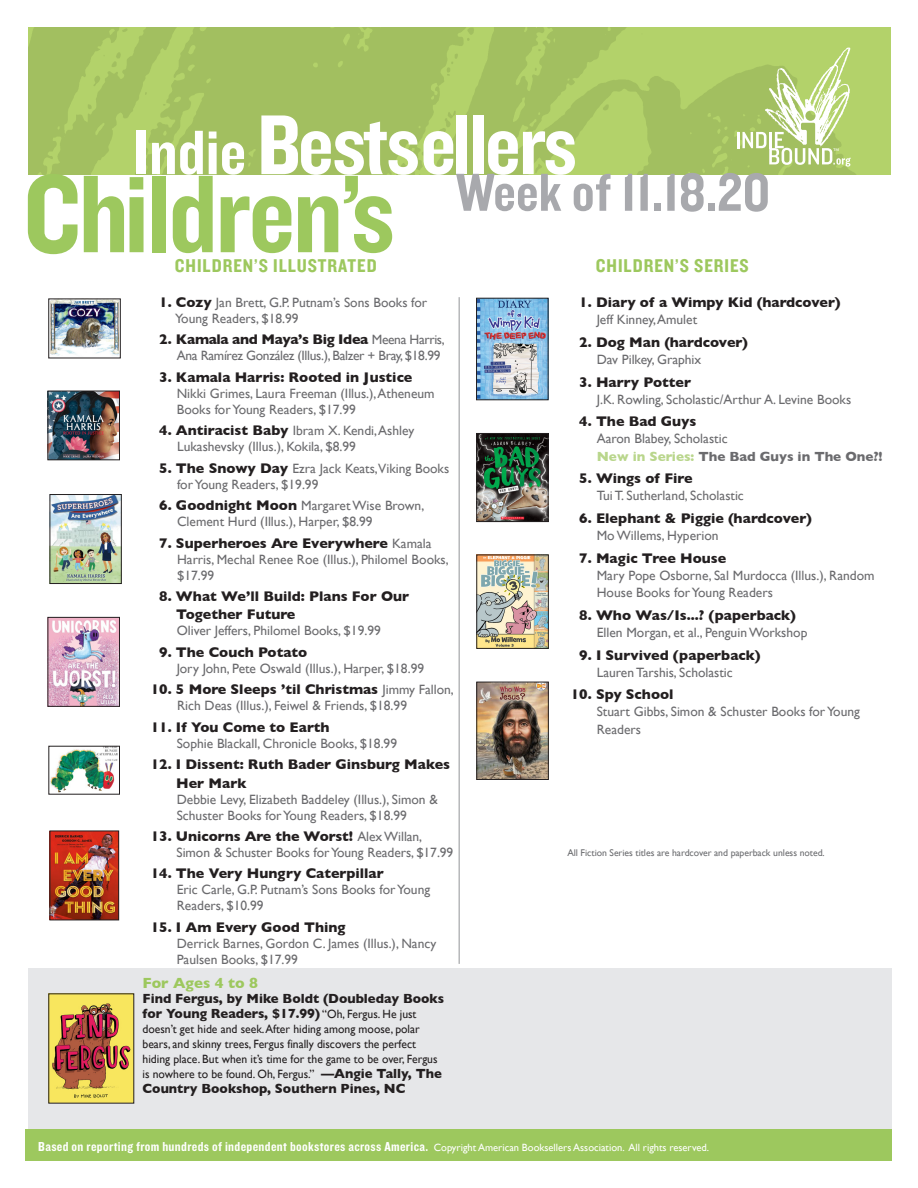
<style>
.page{position:relative;width:918px;height:1188px;background:#fff}
.page>*{position:absolute;margin:0;border:0;box-sizing:border-box;transform-origin:0 0}
.t1{font:114.6px "Knockout 50 Welterweight";letter-spacing:-.02em;color:#9dc85e}
.t2{font:88.05px "Knockout 50 Welterweight";letter-spacing:-.03em;color:#fff}
.t3{font:55.5px "Knockout 50 Welterweight";color:#a8a9ad}
.t4{font:19.2px "Knockout 50 Welterweight";letter-spacing:.05em;color:#9dc85e}
.t5{font:700 15px "Gill Sans";color:#9dc85e}
.BestsellerTitle{font:700 14.25px/18.3px "Gill Sans";color:#231f20}
.BestsellerTitle-2{font:700 14.25px "Gill Sans";letter-spacing:-.025em;color:#231f20}
.Body_Text_2{font:13.5px/16px "Gill Sans";color:#6b6b6e}
.BestsellerTitle-3{font:13.5px/16px "Gill Sans";color:#6b6b6e}
.t6{font:13.5px "Knockout 50 Welterweight";letter-spacing:.025em;color:#fff}
.t7{font:700 13.5px/15px "Gill Sans";color:#231f20}
.BestsellerTitle-4{font:13.5px "Gill Sans";letter-spacing:-.025em;color:#6b6b6e}
.Body_Text_2-2{font:700 13.5px "Gill Sans";color:#6b6b6e}
.t8{font:12px/15px "Gill Sans";color:#231f20}
.t9{font:9.75px "Gill Sans";letter-spacing:-.005em;color:#6c6d70}
.s1{font-size:65.1px}
.s2{font-weight:700;font-size:14.25px;color:#231f20}
.s3{font-weight:400;font-size:13.5px;color:#6b6b6e}
.s4{font-weight:400;font-size:12px}
.s5{font-weight:700;font-size:13.5px}
.s6{color:#b9d68c}
.s7{font-family:"Gill Sans";font-size:10.5px}
</style>
<div class="page">
<hr style="left:459px;top:297px;width:1px;height:667px;background:#939598">
<div style="left:28px;top:968px;width:864px;height:162px;background:#e6e7e9"></div>
<img style="left:28px;top:27px;width:862px;height:147px">
<div style="left:26px;top:1130px;width:866px;height:31px;background:#9dc85e"></div>
<svg style="left:737px;top:47px;width:114px;height:120px"></svg>
<img style="left:51px;top:301px;width:68px;height:55px">
<img style="left:50px;top:619px;width:68px;height:86px">
<div style="left:48px;top:617px;width:72px;height:90px;border:1px solid #231f20"></div>
<img style="left:51px;top:748px;width:67px;height:44px">
<img style="left:52px;top:833px;width:65px;height:85px">
<div style="left:50px;top:831px;width:69px;height:89px;border:1px solid #231f20"></div>
<img style="left:478px;top:300px;width:68px;height:98px">
<div style="left:476px;top:298px;width:72px;height:102px;border:1px solid #231f20"></div>
<img style="left:50px;top:393px;width:68px;height:65px">
<div style="left:48px;top:391px;width:72px;height:69px;border:1px solid #231f20"></div>
<img style="left:52px;top:496px;width:68px;height:86px">
<div style="left:50px;top:494px;width:72px;height:90px;border:1px solid #231f20"></div>
<img style="left:479px;top:684px;width:68px;height:94px">
<div style="left:477px;top:682px;width:72px;height:98px;border:1px solid #231f20"></div>
<img style="left:51px;top:996px;width:81px;height:105px">
<img style="left:479px;top:435px;width:67px;height:85px">
<div style="left:477px;top:433px;width:71px;height:89px;border:1px solid #231f20"></div>
<img style="left:479px;top:557px;width:68px;height:90px">
<div style="left:477px;top:555px;width:72px;height:94px;border:1px solid #231f20"></div>
<p class="t2" style="left:133px;top:87px;width:445px"><span class="s1">Indie</span> Bestsellers</p>
<p class="t3" style="left:456px;top:156px;width:316px">Week of 11.18.20</p>
<p class="t1" style="left:23px;top:139px;width:374px">Children’s</p>
<p class="t4" style="left:175px;top:253px;width:203px">CHILDREN’S ILLUSTRATED</p>
<p class="t4" style="left:596px;top:253px;width:154px">CHILDREN’S SERIES</p>
<p class="BestsellerTitle-3" style="left:175px;top:294px;width:254px;text-indent:-16px"><span class="s2">1. Cozy</span> Jan Brett, G.P. Putnam’s Sons Books for<br>Young Readers, $18.99</p>
<p class="BestsellerTitle-2" style="left:159px;top:328px;width:287px">2. Kamala and Maya’s Big Idea <span class="s3">Meena Harris,</span></p>
<p class="BestsellerTitle-4" style="left:177px;top:348px;width:265px">Ana Ramírez González (Illus.), Balzer + Bray, $18.99</p>
<p class="BestsellerTitle" style="left:159px;top:368px;width:255px">3. Kamala Harris: Rooted in Justice</p>
<p class="Body_Text_2" style="left:177px;top:385px;width:259px">Nikki Grimes, Laura Freeman (Illus.), Atheneum<br>Books for Young Readers, $17.99</p>
<p class="BestsellerTitle-3" style="left:177px;top:423px;width:239px;text-indent:-18px"><span class="s2">4. Antiracist Baby</span> Ibram X. Kendi, Ashley<br>Lukashevsky (Illus.), Kokila, $8.99</p>
<p class="BestsellerTitle-3" style="left:177px;top:460px;width:274px;text-indent:-18px"><span class="s2">5. The Snowy Day</span> Ezra Jack Keats,Viking Books for Young Readers, $19.99</p>
<p class="BestsellerTitle-3" style="left:177px;top:498px;width:249px;text-indent:-18px"><span class="s2">6. Goodnight Moon</span> Margaret Wise Brown,<br>Clement Hurd (Illus.), Harper, $8.99</p>
<p class="BestsellerTitle" style="left:159px;top:533px;width:274px">7. Superheroes Are Everywhere <span class="s3">Kamala</span></p>
<p class="BestsellerTitle-3" style="left:177px;top:551px;width:273px">Harris, Mechal Renee Roe (Illus.), Philomel Books, $17.99</p>
<p class="BestsellerTitle" style="left:176px;top:587px;width:235px;text-indent:-17px">8. What We’ll Build: Plans For Our<br>Together Future</p>
<p class="Body_Text_2" style="left:177px;top:623px;width:206px">Oliver Jeffers, Philomel Books, $19.99</p>
<p class="BestsellerTitle" style="left:159px;top:643px;width:150px">9. The Couch Potato</p>
<p class="Body_Text_2" style="left:177px;top:660px;width:249px">Jory John, Pete Oswald (Illus.), Harper, $18.99</p>
<p class="BestsellerTitle" style="left:151px;top:680px;width:305px">10. 5 More Sleeps ’til Christmas <span class="s3">Jimmy Fallon,</span></p>
<p class="BestsellerTitle-3" style="left:177px;top:698px;width:232px">Rich Deas (Illus.), Feiwel &amp; Friends, $18.99</p>
<p class="BestsellerTitle" style="left:151px;top:718px;width:180px">11. If You Come to Earth</p>
<p class="Body_Text_2" style="left:177px;top:735px;width:222px">Sophie Blackall, Chronicle Books, $18.99</p>
<p class="BestsellerTitle" style="left:176px;top:755px;width:275px;text-indent:-25px">12. I Dissent: Ruth Bader Ginsburg Makes<br>Her Mark</p>
<p class="Body_Text_2" style="left:177px;top:791px;width:263px">Debbie Levy, Elizabeth Baddeley (Illus.), Simon &amp;<br>Schuster Books for Young Readers, $18.99</p>
<p class="BestsellerTitle" style="left:151px;top:827px;width:273px">13. Unicorns Are the Worst! <span class="s3">Alex Willan,</span></p>
<p class="BestsellerTitle-3" style="left:177px;top:844px;width:278px">Simon &amp; Schuster Books for Young Readers, $17.99</p>
<p class="BestsellerTitle" style="left:151px;top:864px;width:235px">14. The Very Hungry Caterpillar</p>
<p class="Body_Text_2" style="left:177px;top:882px;width:255px">Eric Carle, G.P. Putnam’s Sons Books for Young<br>Readers, $10.99</p>
<p class="BestsellerTitle" style="left:151px;top:918px;width:196px">15. I Am Every Good Thing</p>
<p class="Body_Text_2" style="left:177px;top:935px;width:261px">Derrick Barnes, Gordon C. James (Illus.), Nancy<br>Paulsen Books, $17.99</p>
<p class="t5" style="left:143px;top:971px;width:117px">For Ages 4 to 8</p>
<p class="t7" style="left:143px;top:991px;width:303px">Find Fergus, by Mike Boldt (Doubleday Books for Young Readers, $17.99) <span class="s4">“Oh, Fergus. He just</span></p>
<p class="t8" style="left:143px;top:1021px;width:301px">doesn’t get hide and seek. After hiding among moose, polar bears, and skinny trees, Fergus finally discovers the perfect hiding place. But when it’s time for the game to be over, Fergus is nowhere to be found. Oh, Fergus.” <span class="s5">—Angie Tally, The</span></p>
<p class="t7" style="left:143px;top:1081px;width:264px">Country Bookshop, Southern Pines, NC</p>
<p class="BestsellerTitle" style="left:579px;top:293px;width:263px">1. Diary of a Wimpy Kid (hardcover)</p>
<p class="Body_Text_2" style="left:597px;top:311px;width:102px">Jeff Kinney, Amulet</p>
<p class="BestsellerTitle" style="left:579px;top:332px;width:170px">2. Dog Man (hardcover)</p>
<p class="Body_Text_2" style="left:597px;top:351px;width:106px">Dav Pilkey, Graphix</p>
<p class="BestsellerTitle" style="left:579px;top:372px;width:113px">3. Harry Potter</p>
<p class="Body_Text_2" style="left:597px;top:391px;width:256px">J.K. Rowling, Scholastic/Arthur A. Levine Books</p>
<p class="BestsellerTitle" style="left:579px;top:412px;width:119px">4. The Bad Guys</p>
<p class="Body_Text_2" style="left:597px;top:431px;width:132px">Aaron Blabey, Scholastic</p>
<p class="Body_Text_2-2" style="left:597px;top:445px;width:287px"><span class="s6">New in Series:</span> The Bad Guys in The One?!</p>
<p class="BestsellerTitle" style="left:579px;top:469px;width:115px">5. Wings of Fire</p>
<p class="Body_Text_2" style="left:597px;top:488px;width:149px">Tui T. Sutherland, Scholastic</p>
<p class="BestsellerTitle" style="left:579px;top:509px;width:234px">6. Elephant &amp; Piggie (hardcover)</p>
<p class="Body_Text_2" style="left:597px;top:527px;width:123px">Mo Willems, Hyperion</p>
<p class="BestsellerTitle" style="left:579px;top:549px;width:148px">7. Magic Tree House</p>
<p class="Body_Text_2" style="left:597px;top:567px;width:279px;line-height:17.1px">Mary Pope Osborne, Sal Murdocca (Illus.), Random<br>House Books for Young Readers</p>
<p class="BestsellerTitle" style="left:579px;top:605px;width:218px">8. Who Was/Is...? (paperback)</p>
<p class="Body_Text_2" style="left:597px;top:624px;width:212px">Ellen Morgan, et al., Penguin Workshop</p>
<p class="BestsellerTitle" style="left:579px;top:645px;width:183px">9. I Survived (paperback)</p>
<p class="Body_Text_2" style="left:597px;top:664px;width:138px">Lauren Tarshis, Scholastic</p>
<p class="BestsellerTitle" style="left:571px;top:685px;width:104px">10. Spy School</p>
<p class="Body_Text_2" style="left:597px;top:703px;width:265px;line-height:17.1px">Stuart Gibbs, Simon &amp; Schuster Books for Young<br>Readers</p>
<p class="t9" style="left:567px;top:847px;width:259px">All Fiction Series titles are hardcover and paperback unless noted.</p>
<p class="t6" style="left:38px;top:1137px;width:672px">Based on reporting from hundreds of independent bookstores across America. <span class="s7">Copyright American Booksellers Association. All rights reserved.</span></p>
</div>
